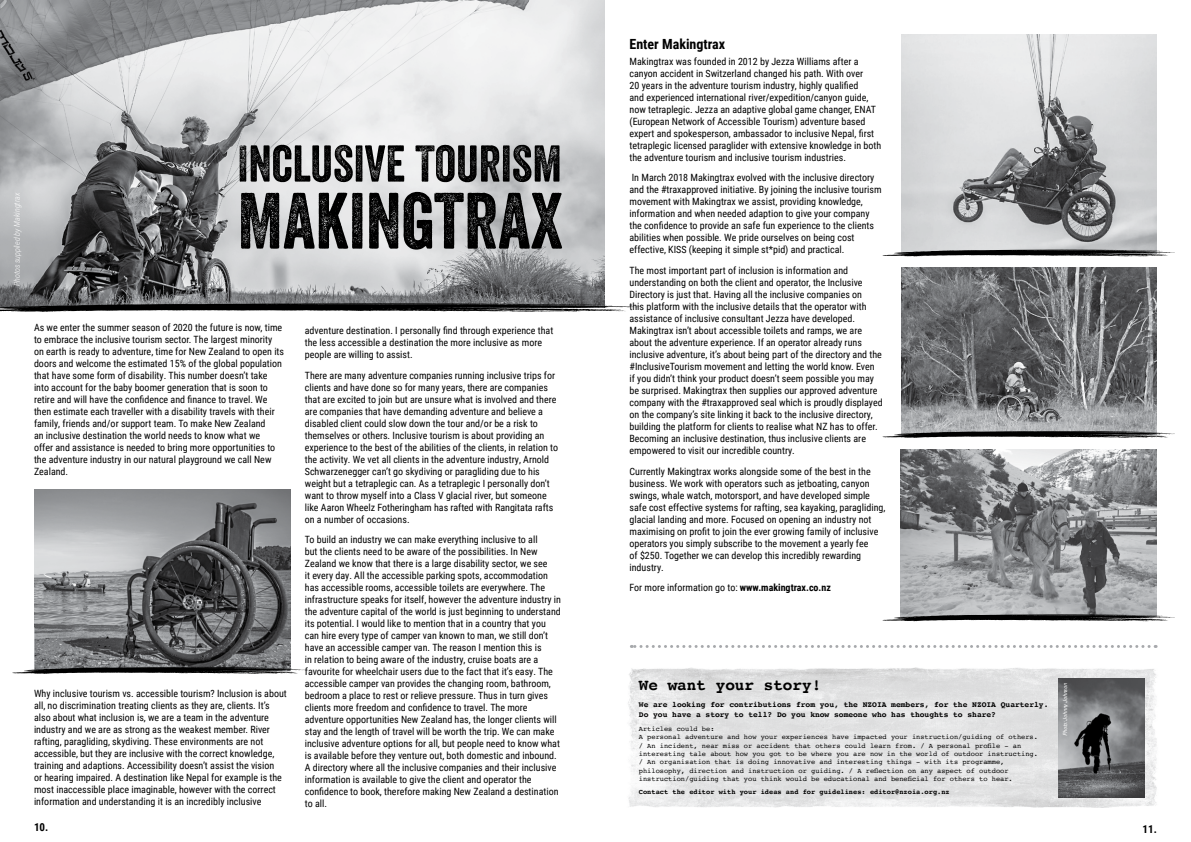
<style>
.page{position:relative;width:1191px;height:842px;background:#fff}
.page>*{position:absolute;margin:0;border:0;box-sizing:border-box;transform-origin:0 0}
.t1{font:77px "Veneer Two";color:#000}
.t2{font:50px "Veneer Two";color:#000}
.t3{font:700 16px "Courier";color:#000}
.t4{font:700 14px "Roboto Condensed";color:#000}
.t5{font:700 11px "Roboto Condensed";color:#000}
.t6{font:10px/12px "Roboto Condensed";color:#000}
.t7{font:700 8px/10px "Courier";letter-spacing:-.005em;color:#000}
.t8{font:italic 300 8px "Roboto Condensed";color:#fff}
.t9{font:7px/8.4px "Courier";color:#000}
.t10{font:700 7px "Courier";color:#000}
.t11{font:italic condensed 5.6px "Univers";color:#fff}
.s1{font-weight:700}
</style>
<div class="page">
<img style="left:0;top:0;width:604px;height:303px">
<svg style="left:0;top:303px;width:641px;height:9px;background:#454545"></svg>
<img style="left:34px;top:490px;width:256px;height:177px">
<svg style="left:12px;top:667px;width:293px;height:7px;background:#4c4d4d"></svg>
<img style="left:901px;top:267px;width:256px;height:164px">
<img style="left:901px;top:34px;width:256px;height:216px">
<img style="left:900px;top:449px;width:256px;height:165px">
<svg style="left:882px;top:250px;width:293px;height:6px;background:#414141"></svg>
<svg style="left:882px;top:431px;width:293px;height:7px;background:#535454"></svg>
<svg style="left:882px;top:614px;width:293px;height:7px;background:#515152"></svg>
<img style="left:628px;top:667px;width:529px;height:141px">
<img style="left:1058px;top:678px;width:86px;height:119px">
<svg style="left:631px;top:645px;width:518px;height:3px"></svg>
<p class="t8" style="left:11px;top:286px;width:95px;rotate:-90deg">Photos supplied by Makingtrax</p>
<h2 class="t2" style="left:237px;top:133px;width:326px">INCLUSIVE TOURISM</h2>
<h1 class="t1" style="left:237px;top:174px;width:326px">MAKINGTRAX</h1>
<p class="t6" style="left:34px;top:321px;width:252px">As we enter the summer season of 2020 the future is now, time to embrace the inclusive tourism sector. The largest minority on earth is ready to adventure, time for New Zealand to open its doors and welcome the estimated 15% of the global population that have some form of disability. This number doesn’t take into account for the baby boomer generation that is soon to retire and will have the confidence and finance to travel. We then estimate each traveller with a disability travels with their family, friends and/or support team. To make New Zealand<br>an inclusive destination the world needs to know what we<br>offer and assistance is needed to bring more opportunities to the adventure industry in our natural playground we call New Zealand.</p>
<p class="t6" style="left:34px;top:687px;width:254px">Why inclusive tourism vs. accessible tourism? Inclusion is about all, no discrimination treating clients as they are, clients. It’s also about what inclusion is, we are a team in the adventure industry and we are as strong as the weakest member. River rafting, paragliding, skydiving. These environments are not accessible, but they are inclusive with the correct knowledge, training and adaptions. Accessibility doesn’t assist the vision<br>or hearing impaired. A destination like Nepal for example is the most inaccessible place imaginable, however with the correct information and understanding it is an incredibly inclusive</p>
<p class="t6" style="left:305px;top:324px;width:250px">adventure destination. I personally find through experience that the less accessible a destination the more inclusive as more people are willing to assist.</p>
<p class="t6" style="left:305px;top:369px;width:255px">There are many adventure companies running inclusive trips for clients and have done so for many years, there are companies that are excited to join but are unsure what is involved and there are companies that have demanding adventure and believe a disabled client could slow down the tour and/or be a risk to themselves or others. Inclusive tourism is about providing an experience to the best of the abilities of the clients, in relation to the activity. We vet all clients in the adventure industry, Arnold Schwarzenegger can’t go skydiving or paragliding due to his weight but a tetraplegic can. As a tetraplegic I personally don’t want to throw myself into a Class V glacial river, but someone like Aaron Wheelz Fotheringham has rafted with Rangitata rafts on a number of occasions.</p>
<p class="t6" style="left:305px;top:533px;width:258px">To build an industry we can make everything inclusive to all<br>but the clients need to be aware of the possibilities. In New Zealand we know that there is a large disability sector, we see<br>it every day. All the accessible parking spots, accommodation has accessible rooms, accessible toilets are everywhere. The infrastructure speaks for itself, however the adventure industry in the adventure capital of the world is just beginning to understand its potential. I would like to mention that in a country that you can hire every type of camper van known to man, we still don’t have an accessible camper van. The reason I mention this is<br>in relation to being aware of the industry, cruise boats are a favourite for wheelchair users due to the fact that it’s easy. The accessible camper van provides the changing room, bathroom, bedroom a place to rest or relieve pressure. Thus in turn gives clients more freedom and confidence to travel. The more adventure opportunities New Zealand has, the longer clients will stay and the length of travel will be worth the trip. We can make inclusive adventure options for all, but people need to know what is available before they venture out, both domestic and inbound.<br>A directory where all the inclusive companies and their inclusive information is available to give the client and operator the confidence to book, therefore making New Zealand a destination to all.</p>
<h3 class="t4" style="left:629px;top:34px;width:97px">Enter Makingtrax</h3>
<p class="t6" style="left:629px;top:55px;width:253px">Makingtrax was founded in 2012 by Jezza Williams after a canyon accident in Switzerland changed his path. With over<br>20 years in the adventure tourism industry, highly qualified<br>and experienced international river/expedition/canyon guide, now tetraplegic. Jezza an adaptive global game changer, ENAT (European Network of Accessible Tourism) adventure based expert and spokesperson, ambassador to inclusive Nepal, first tetraplegic licensed paraglider with extensive knowledge in both the adventure tourism and inclusive tourism industries.</p>
<p class="t6" style="left:629px;top:172px;width:253px">In March 2018 Makingtrax evolved with the inclusive directory and the #traxapproved initiative. By joining the inclusive tourism movement with Makingtrax we assist, providing knowledge, information and when needed adaption to give your company the confidence to provide an safe fun experience to the clients abilities when possible. We pride ourselves on being cost effective, KISS (keeping it simple st*pid) and practical.</p>
<p class="t6" style="left:629px;top:264px;width:255px">The most important part of inclusion is information and understanding on both the client and operator, the Inclusive Directory is just that. Having all the inclusive companies on<br>this platform with the inclusive details that the operator with assistance of inclusive consultant Jezza have developed.<br>Makingtrax isn’t about accessible toilets and ramps, we are about the adventure experience. If an operator already runs inclusive adventure, it’s about being part of the directory and the #InclusiveTourism movement and letting the world know. Even<br>if you didn’t think your product doesn’t seem possible you may be surprised. Makingtrax then supplies our approved adventure company with the #traxapproved seal which is proudly displayed on the company’s site linking it back to the inclusive directory, building the platform for clients to realise what NZ has to offer.<br>Becoming an inclusive destination, thus inclusive clients are empowered to visit our incredible country.</p>
<p class="t6" style="left:629px;top:465px;width:257px">Currently Makingtrax works alongside some of the best in the business. We work with operators such as jetboating, canyon swings, whale watch, motorsport, and have developed simple safe cost effective systems for rafting, sea kayaking, paragliding, glacial landing and more. Focused on opening an industry not maximising on profit to join the ever growing family of inclusive operators you simply subscribe to the movement a yearly fee<br>of $250. Together we can develop this incredibly rewarding industry.</p>
<p class="t6" style="left:629px;top:581px;width:203px">For more information go to: <span class="s1">www.makingtrax.co.nz</span></p>
<h3 class="t3" style="left:639px;top:672px;width:184px">We want your story!</h3>
<p class="t7" style="left:639px;top:699px;width:411px">We are looking for contributions from you, the NZOIA members, for the NZOIA Quarterly.<br>Do you have a story to tell? Do you know someone who has thoughts to share?</p>
<p class="t9" style="left:639px;top:724px;width:400px">Articles could be:<br>A personal adventure and how your experiences have impacted your instruction/guiding of others. / An incident, near miss or accident that others could learn from. / A personal profile - an interesting tale about how you got to be where you are now in the world of outdoor instructing. / An organisation that is doing innovative and interesting things - with its programme, philosophy, direction and instruction or guiding. / A reflection on any aspect of outdoor instruction/guiding that you think would be educational and beneficial for others to hear.</p>
<p class="t10" style="left:639px;top:786px;width:312px">Contact the editor with your ideas and for guidelines: editor@nzoia.org.nz</p>
<p class="t11" style="left:1061px;top:736px;width:54px;rotate:-90deg">Photo: Johnny Johnson</p>
<p class="t5" style="left:34px;top:820px;width:16px">10.</p>
<p class="t5" style="left:1142px;top:821px;width:16px">11.</p>
</div>
